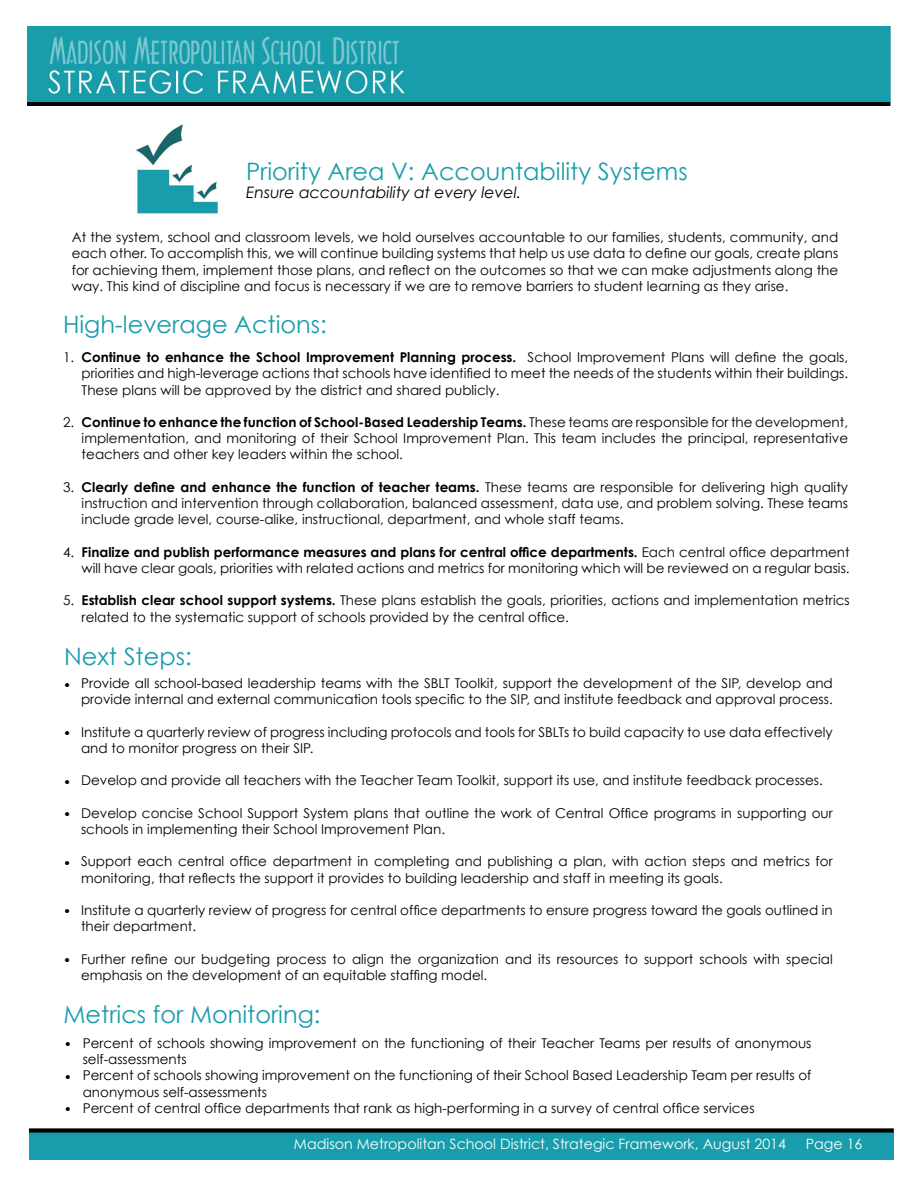
<style>
.page{position:relative;width:918px;height:1188px;background:#fff}
.page>*{position:absolute;margin:0;border:0;box-sizing:border-box;transform-origin:0 0}
.t1{font:24px "Century Gothic";color:#189dac}
.t2{font:italic 15.75px "Century Gothic";color:#000}
.t3{font:14.25px "Century Gothic";color:#fff}
.t4{font:13.5px/16.2px "Century Gothic";color:#000}
.s1{font-weight:700}
</style>
<div class="page">
<img style="left:29px;top:1129px;width:864px;height:30px">
<img style="left:27px;top:27px;width:864px;height:79px">
<img style="left:135px;top:124px;width:83px;height:90px">
<h1 class="t1" style="left:246px;top:156px;width:443px">Priority Area V: Accountability Systems</h1>
<p class="t2" style="left:246px;top:183px;width:277px">Ensure accountability at every level.</p>
<p class="t4" style="left:72px;top:229px;width:768px;text-align:justify">At the system, school and classroom levels, we hold ourselves accountable to our families, students, community, and each other. To accomplish this, we will continue building systems that help us use data to define our goals, create plans for achieving them, implement those plans, and reflect on the outcomes so that we can make adjustments along the way. This kind of discipline and focus is necessary if we are to remove barriers to student learning as they arise.</p>
<h1 class="t1" style="left:63px;top:310px;width:265px">High-leverage Actions:</h1>
<p class="t4" style="left:63px;top:349px;width:13px">1.</p>
<p class="t4" style="left:82px;top:349px;width:768px;text-align:justify"><span class="s1">Continue to enhance the School Improvement Planning process.</span> School Improvement Plans will define the goals, priorities and high-leverage actions that schools have identified to meet the needs of the students within their buildings.<br>These plans will be approved by the district and shared publicly.</p>
<p class="t4" style="left:82px;top:414px;width:768px;text-align:justify"><span class="s1">Continue to enhance the function of School-Based Leadership Teams.</span> These teams are responsible for the development, implementation, and monitoring of their School Improvement Plan. This team includes the principal, representative teachers and other key leaders within the school.</p>
<p class="t4" style="left:82px;top:479px;width:768px;text-align:justify"><span class="s1">Clearly define and enhance the function of teacher teams.</span> These teams are responsible for delivering high quality instruction and intervention through collaboration, balanced assessment, data use, and problem solving. These teams include grade level, course-alike, instructional, department, and whole staff teams.</p>
<p class="t4" style="left:82px;top:543px;width:770px"><span class="s1">Finalize and publish performance measures and plans for central office departments.</span> Each central office department will have clear goals, priorities with related actions and metrics for monitoring which will be reviewed on a regular basis.</p>
<p class="t4" style="left:82px;top:592px;width:770px;line-height:17.1px"><span class="s1">Establish clear school support systems.</span> These plans establish the goals, priorities, actions and implementation metrics related to the systematic support of schools provided by the central office.</p>
<p class="t4" style="left:63px;top:414px;width:13px">2.</p>
<p class="t4" style="left:63px;top:479px;width:13px">3.</p>
<p class="t4" style="left:63px;top:543px;width:13px">4.</p>
<p class="t4" style="left:63px;top:592px;width:13px">5.</p>
<h1 class="t1" style="left:64px;top:642px;width:129px">Next Steps:</h1>
<p class="t4" style="left:63px;top:677px;width:10px">•</p>
<p class="t4" style="left:81px;top:675px;width:753px">Provide all school-based leadership teams with the SBLT Toolkit, support the development of the SIP, develop and provide internal and external communication tools specific to the SIP, and institute feedback and approval process.</p>
<p class="t4" style="left:81px;top:724px;width:753px">Institute a quarterly review of progress including protocols and tools for SBLTs to build capacity to use data effectively and to monitor progress on their SIP.</p>
<p class="t4" style="left:81px;top:772px;width:743px">Develop and provide all teachers with the Teacher Team Toolkit, support its use, and institute feedback processes.</p>
<p class="t4" style="left:81px;top:805px;width:753px">Develop concise School Support System plans that outline the work of Central Office programs in supporting our schools in implementing their School Improvement Plan.</p>
<p class="t4" style="left:81px;top:853px;width:753px">Support each central office department in completing and publishing a plan, with action steps and metrics for monitoring, that reflects the support it provides to building leadership and staff in meeting its goals.</p>
<p class="t4" style="left:81px;top:902px;width:753px">Institute a quarterly review of progress for central office departments to ensure progress toward the goals outlined in their department.</p>
<p class="t4" style="left:81px;top:950px;width:753px">Further refine our budgeting process to align the organization and its resources to support schools with special emphasis on the development of an equitable staffing model.</p>
<p class="t4" style="left:63px;top:725px;width:10px">•</p>
<p class="t4" style="left:63px;top:774px;width:10px">•</p>
<p class="t4" style="left:63px;top:806px;width:10px">•</p>
<p class="t4" style="left:63px;top:855px;width:10px">•</p>
<p class="t4" style="left:63px;top:903px;width:10px">•</p>
<p class="t4" style="left:63px;top:952px;width:10px">•</p>
<h1 class="t1" style="left:64px;top:1000px;width:258px">Metrics for Monitoring:</h1>
<p class="t4" style="left:64px;top:1036px;width:10px">•</p>
<p class="t4" style="left:64px;top:1068px;width:10px">•</p>
<p class="t4" style="left:64px;top:1101px;width:10px">•</p>
<p class="t4" style="left:83px;top:1035px;width:730px">Percent of schools showing improvement on the functioning of their Teacher Teams per results of anonymous self-assessments<br>Percent of schools showing improvement on the functioning of their School Based Leadership Team per results of anonymous self-assessments<br>Percent of central office departments that rank as high-performing in a survey of central office services</p>
<p class="t3" style="left:294px;top:1135px;width:494px">Madison Metropolitan School District, Strategic Framework, August 2014</p>
<p class="t3" style="left:806px;top:1135px;width:58px">Page 16</p>
</div>
